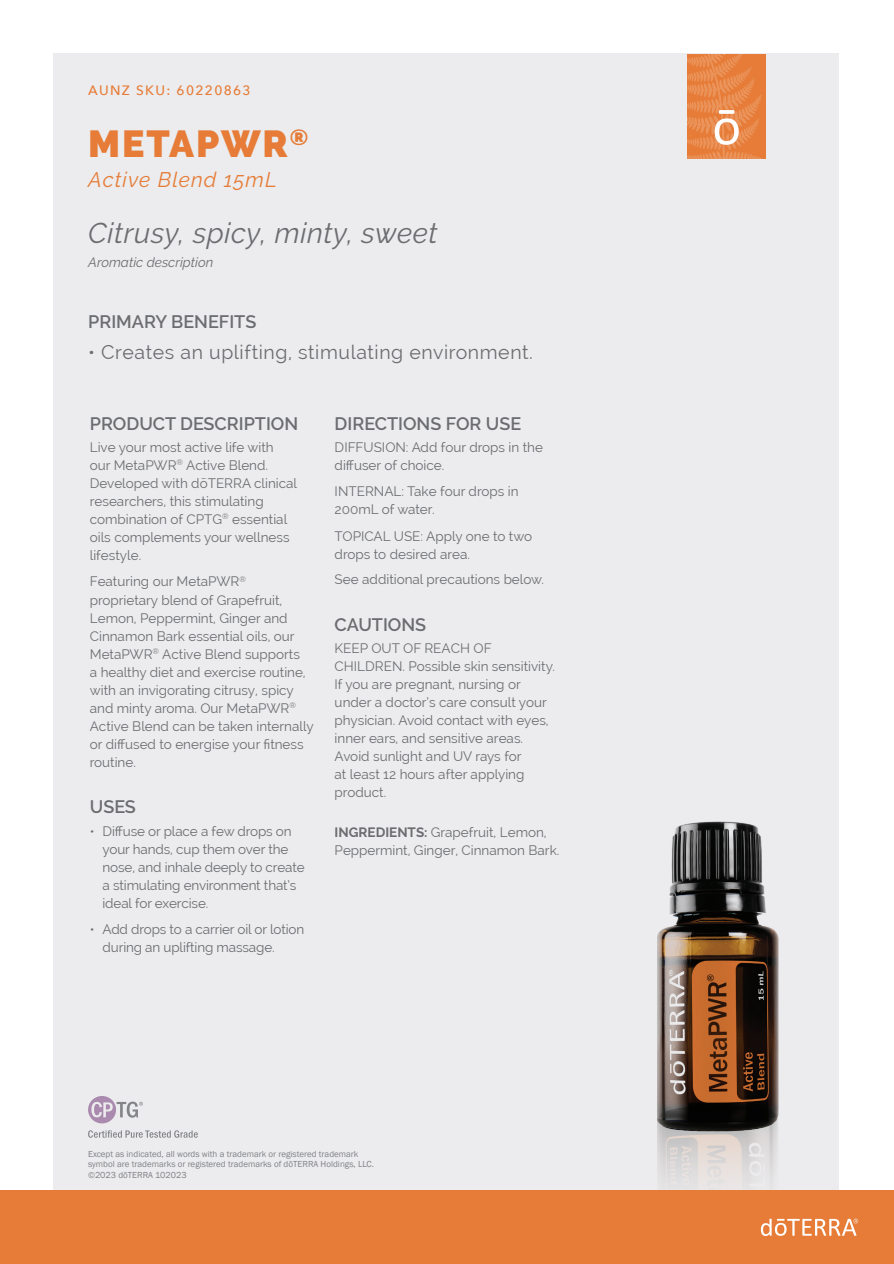
<style>
.page{position:relative;width:894px;height:1264px;background:#fff}
.page>*{position:absolute;margin:0;border:0;box-sizing:border-box;transform-origin:0 0}
.t1{font:900 37.5px "Raleway";letter-spacing:.05em;color:#e67c37}
.t2{font:italic 28.5px "Raleway";letter-spacing:.02em;color:#6c6d70}
.t3{font:italic 21px "Raleway";letter-spacing:.05em;color:#e67c37}
.t4{font:19.5px "Raleway";letter-spacing:.03em;color:#6c6d70}
.t5{font:600 18px "Raleway";color:#6c6d70}
.t6{font:13.5px/18px "Raleway";color:#6c6d70}
.t7{font:italic 13.5px "Raleway";color:#6c6d70}
.t8{font:500 13.5px "Avenir Next";letter-spacing:.1em;color:#e67c37}
.t9{font:9px/10.4px "Franklin Gothic";color:#808285}
.s1{font-weight:700}
</style>
<div class="page">
<div style="left:54px;top:54px;width:785px;height:1154px;background:#ececee"></div>
<img style="left:657px;top:821px;width:122px;height:353px">
<div style="left:0;top:1189px;width:894px;height:74px;background:#e67c37"></div>
<svg style="left:761px;top:1218px;width:97px;height:17px"></svg>
<div style="left:687px;top:54px;width:79px;height:104px;background:#e67c37"></div>
<svg style="left:687px;top:54px;width:75px;height:104px"></svg>
<svg style="left:88px;top:1130px;width:110px;height:7px"></svg>
<svg style="left:88px;top:1096px;width:55px;height:27px"></svg>
<p class="t8" style="left:88px;top:79px;width:164px">AUNZ SKU: 60220863</p>
<h1 class="t1" style="left:88px;top:122px;width:221px">METAPWR<sup>®</sup></h1>
<h3 class="t3" style="left:88px;top:168px;width:190px">Active Blend 15mL</h3>
<h2 class="t2" style="left:88px;top:217px;width:351px">Citrusy, spicy, minty, sweet</h2>
<p class="t7" style="left:88px;top:255px;width:126px">Aromatic description</p>
<h3 class="t5" style="left:88px;top:311px;width:170px">PRIMARY BENEFITS</h3>
<h3 class="t4" style="left:88px;top:340px;width:446px">• Creates an uplifting, stimulating environment.</h3>
<h3 class="t5" style="left:90px;top:413px;width:210px">PRODUCT DESCRIPTION</h3>
<p class="t6" style="left:90px;top:438px;width:209px">Live your most active life with our MetaPWR<sup>®</sup> Active Blend.<br>Developed with dōTERRA clinical researchers, this stimulating combination of CPTG<sup>®</sup> essential oils complements your wellness lifestyle.</p>
<p class="t6" style="left:90px;top:572px;width:225px">Featuring our MetaPWR<sup>® </sup>proprietary blend of Grapefruit,<br>Lemon, Peppermint, Ginger and<br>Cinnamon Bark essential oils, our<br>MetaPWR<sup>®</sup> Active Blend supports<br>a healthy diet and exercise routine, with an invigorating citrusy, spicy and minty aroma. Our MetaPWR<sup>®<br></sup>Active Blend can be taken internally or diffused to energise your fitness routine.</p>
<h3 class="t5" style="left:90px;top:796px;width:48px">USES</h3>
<p class="t6" style="left:103px;top:821px;width:204px;text-indent:-13px">• Diffuse or place a few drops on your hands, cup them over the nose, and inhale deeply to create a stimulating environment that’s ideal for exercise.</p>
<p class="t6" style="left:103px;top:920px;width:203px;text-indent:-13px">• Add drops to a carrier oil or lotion during an uplifting massage.</p>
<h3 class="t5" style="left:335px;top:413px;width:188px">DIRECTIONS FOR USE</h3>
<p class="t6" style="left:335px;top:438px;width:210px">DIFFUSION: Add four drops in the diffuser of choice.</p>
<p class="t6" style="left:335px;top:482px;width:185px">INTERNAL: Take four drops in<br>200mL of water.</p>
<p class="t6" style="left:335px;top:527px;width:199px">TOPICAL USE: Apply one to two drops to desired area.</p>
<p class="t6" style="left:335px;top:570px;width:211px">See additional precautions below.</p>
<h3 class="t5" style="left:335px;top:614px;width:93px">CAUTIONS</h3>
<p class="t6" style="left:335px;top:639px;width:222px">KEEP OUT OF REACH OF<br>CHILDREN. Possible skin sensitivity.<br>If you are pregnant, nursing or under a doctor’s care consult your physician. Avoid contact with eyes, inner ears, and sensitive areas.<br>Avoid sunlight and UV rays for<br>at least 12 hours after applying product.</p>
<p class="t6" style="left:335px;top:822px;width:226px"><span class="s1">INGREDIENTS:</span> Grapefruit, Lemon,<br>Peppermint, Ginger, Cinnamon Bark.</p>
<p class="t9" style="left:88px;top:1148px;width:287px">Except as indicated, all words with a trademark or registered trademark symbol are trademarks or registered trademarks of dōTERRA Holdings, LLC. ©2023 dōTERRA 102023</p>
</div>
